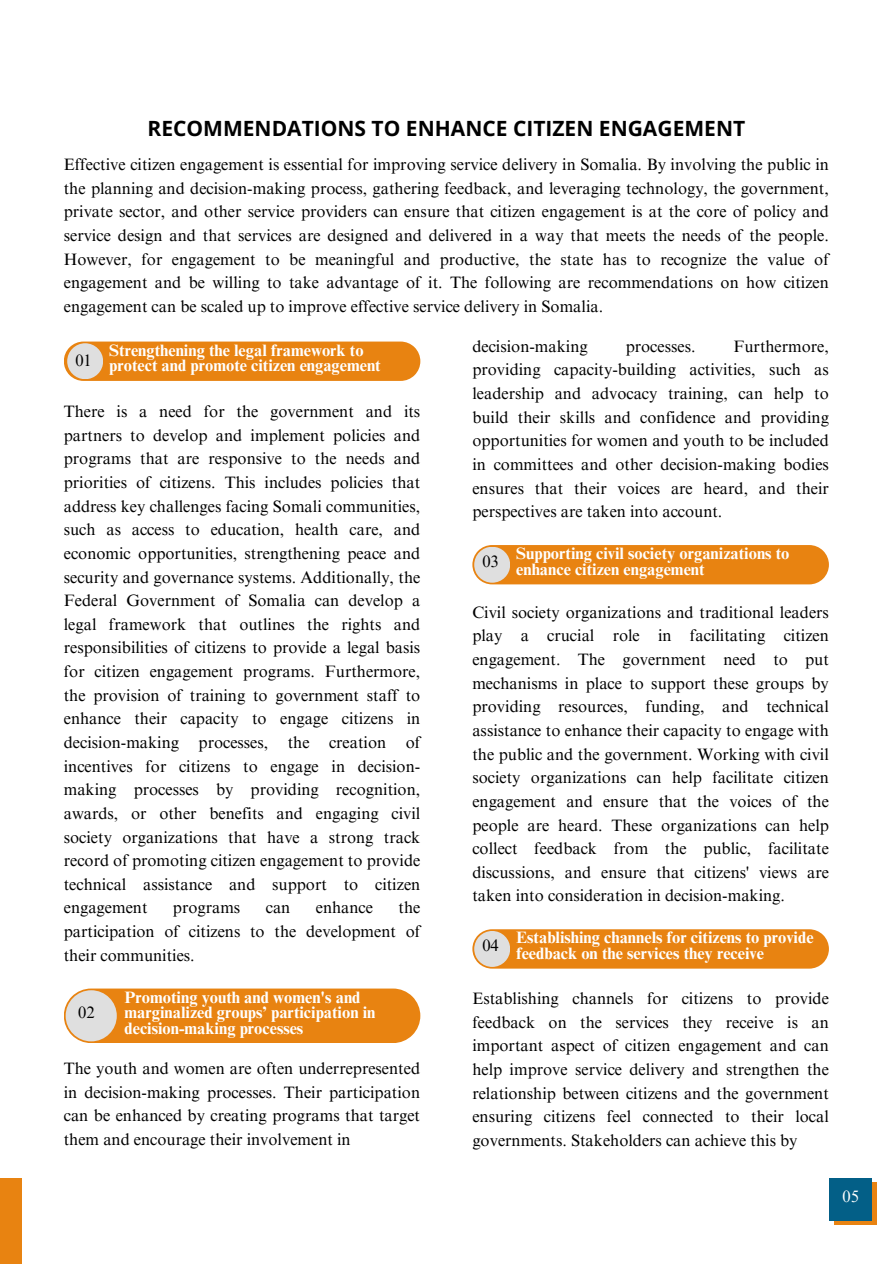
<style>
.page{position:relative;width:893px;height:1264px;background:#fff}
.page>*{position:absolute;margin:0;border:0;box-sizing:border-box;transform-origin:0 0}
.t1{font:700 21px "Open Sans";color:#000}
.t2{font:16.5px/23.7px "Times NRMT Pro";color:#000;text-align:justify}
.t3{font:700 16.5px/15.8px "Times NRMT Pro";color:#fff}
.t4{font:16.5px "Times NRMT Pro";color:#fff}
</style>
<div class="page">
<svg style="left:64px;top:341px;width:356px;height:40px;background:#e8881a"></svg>
<div style="left:67px;top:343px;width:36px;height:36px;background:#dfdfdf;border-radius:50%"></div>
<div style="left:64px;top:988px;width:356px;height:55px;background:#e88311"></div>
<div style="left:66px;top:990px;width:51px;height:51px;background:#dfdfdf;border-radius:50%"></div>
<div style="left:472px;top:545px;width:356px;height:39px;background:#e88311"></div>
<div style="left:474px;top:546px;width:36px;height:36px;background:#dfdfdf;border-radius:50%"></div>
<div style="left:472px;top:929px;width:356px;height:39px;background:#e88311"></div>
<div style="left:474px;top:931px;width:36px;height:35px;background:#dfdfdf;border-radius:50%"></div>
<div style="left:833px;top:1182px;width:43px;height:43px;background:#e88311"></div>
<div style="left:829px;top:1178px;width:43px;height:42px;background:#035f87"></div>
<div style="left:0;top:1178px;width:21px;height:85px;background:#e88311"></div>
<p class="t1" style="left:147px;top:114px;width:599px">RECOMMENDATIONS TO ENHANCE CITIZEN ENGAGEMENT</p>
<p class="t2" style="left:64px;top:155px;width:766px">Effective citizen engagement is essential for improving service delivery in Somalia. By involving the public in the planning and decision-making process, gathering feedback, and leveraging technology, the government, private sector, and other service providers can ensure that citizen engagement is at the core of policy and service design and that services are designed and delivered in a way that meets the needs of the people.<br>However, for engagement to be meaningful and productive, the state has to recognize the value of engagement and be willing to take advantage of it. The following are recommendations on how citizen engagement can be scaled up to improve effective service delivery in Somalia.</p>
<p class="t2" style="left:75px;top:350px;width:18px">01</p>
<p class="t3" style="left:109px;top:344px;width:273px">Strengthening the legal framework to protect and promote citizen engagement</p>
<p class="t2" style="left:472px;top:336px;width:117px">decision-making</p>
<p class="t2" style="left:625px;top:336px;width:71px">processes.</p>
<p class="t2" style="left:472px;top:336px;width:358px;text-indent:261px">Furthermore, providing capacity-building activities, such as leadership and advocacy training, can help to build their skills and confidence and providing opportunities for women and youth to be included in committees and other decision-making bodies ensures that their voices are heard, and their perspectives are taken into account.</p>
<p class="t2" style="left:64px;top:401px;width:358px">There is a need for the government and its partners to develop and implement policies and programs that are responsive to the needs and priorities of citizens. This includes policies that address key challenges facing Somali communities, such as access to education, health care, and economic opportunities, strengthening peace and security and governance systems. Additionally, the Federal Government of Somalia can develop a legal framework that outlines the rights and responsibilities of citizens to provide a legal basis for citizen engagement programs. Furthermore, the provision of training to government staff to enhance their capacity to engage citizens in decision-making processes, the creation of incentives for citizens to engage in decision&shy;making processes by providing recognition, awards, or other benefits and engaging civil society organizations that have a strong track record of promoting citizen engagement to provide technical assistance and support to citizen engagement</p>
<p class="t2" style="left:482px;top:551px;width:18px">03</p>
<p class="t3" style="left:516px;top:547px;width:275px">Supporting civil society organizations to enhance citizen engagement</p>
<p class="t2" style="left:472px;top:602px;width:358px">Civil society organizations and traditional leaders play a crucial role in facilitating citizen engagement. The government need to put mechanisms in place to support these groups by providing resources, funding, and technical assistance to enhance their capacity to engage with the public and the government. Working with civil society organizations can help facilitate citizen engagement and ensure that the voices of the people are heard. These organizations can help collect feedback from the public, facilitate discussions, and ensure that citizens' views are taken into consideration in decision-making.</p>
<p class="t2" style="left:64px;top:898px;width:358px;text-indent:334px">the participation of citizens to the development of their communities.</p>
<p class="t2" style="left:173px;top:898px;width:69px">programs</p>
<p class="t2" style="left:266px;top:898px;width:26px">can</p>
<p class="t2" style="left:316px;top:898px;width:59px">enhance</p>
<p class="t2" style="left:482px;top:935px;width:18px">04</p>
<p class="t3" style="left:516px;top:931px;width:299px">Establishing channels for citizens to provide feedback on the services they receive</p>
<p class="t3" style="left:124px;top:991px;width:252px">Promoting youth and women's and marginalized groups’ participation in decision-making processes</p>
<p class="t2" style="left:64px;top:1058px;width:358px">The youth and women are often underrepresented in decision-making processes. Their participation can be enhanced by creating programs that target them and encourage their involvement in</p>
<p class="t2" style="left:78px;top:1002px;width:18px">02</p>
<p class="t2" style="left:472px;top:988px;width:358px">Establishing channels for citizens to provide feedback on the services they receive is an important aspect of citizen engagement and can help improve service delivery and strengthen the relationship between citizens and the government ensuring citizens feel connected to their local governments. Stakeholders can achieve this by</p>
<p class="t4" style="left:842px;top:1190px;width:18px">05</p>
</div>
